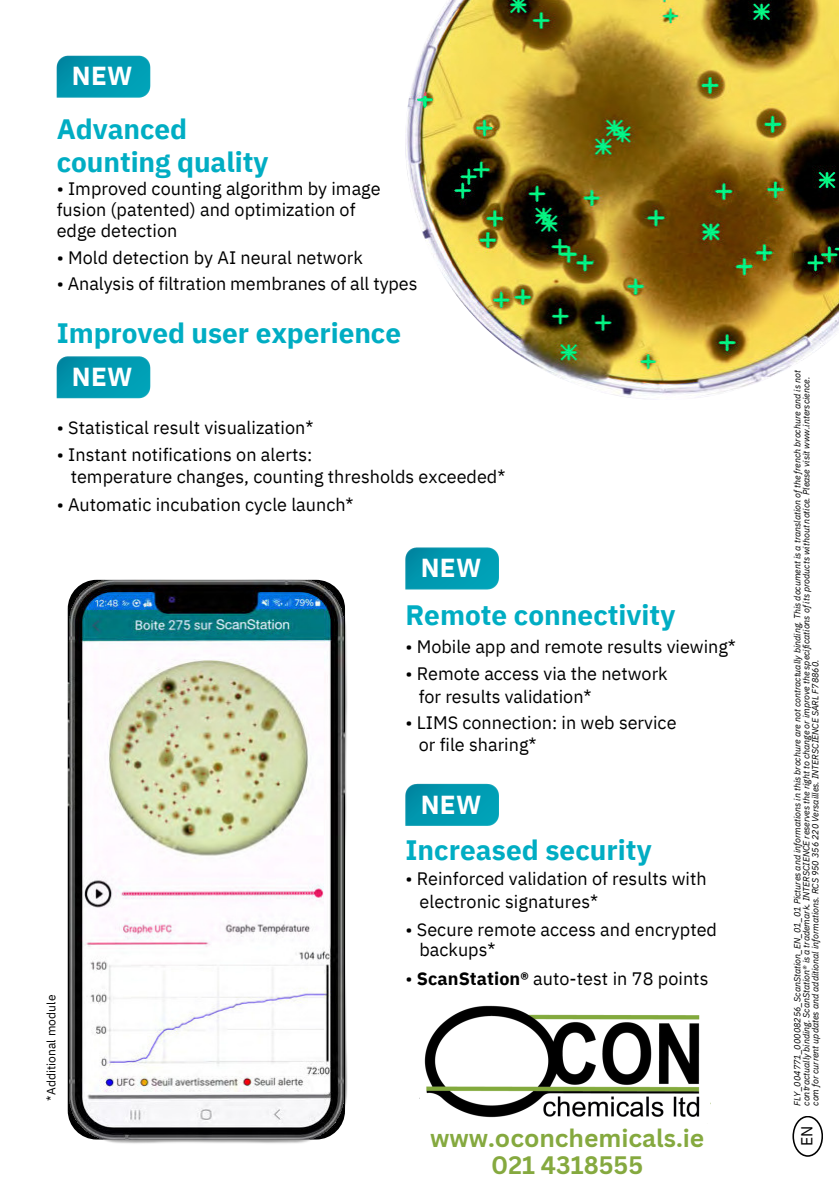
<style>
.page{position:relative;width:839px;height:1191px;background:#fff}
.page>*{position:absolute;margin:0;border:0;box-sizing:border-box;transform-origin:0 0}
.t1{font:700 28px/33px "IBM Plex Sans";letter-spacing:-.005em;color:#00adc3}
.t2{font:700 26px "IBM Plex Sans";letter-spacing:.015em;color:#fff}
.t3{font:700 24.6px/27px "Canva Sans";color:#85a93f;text-align:center}
.t4{font:18px/21px "IBM Plex Sans";color:#000}
.t5{font:15.8px "IBM Plex Sans";color:#000}
.t6{font:12px "IBM Plex Sans";letter-spacing:.01em;color:#000}
.t7{font:italic 9px/9px "IBM Plex Sans";letter-spacing:-.005em;color:#000}
.s1{font-weight:700}
</style>
<div class="page">
<img style="left:67px;top:579px;width:281px;height:565px">
<img style="left:68px;top:580px;width:277px;height:560px;border-radius:29px">
<img style="left:405px;top:0;width:433px;height:399px">
<img style="left:56px;top:356px;width:94px;height:43px">
<svg style="left:792px;top:1116px;width:31px;height:41px"></svg>
<img style="left:56px;top:56px;width:94px;height:42px">
<img style="left:405px;top:547px;width:93px;height:43px">
<img style="left:405px;top:783px;width:93px;height:43px">
<img style="left:419px;top:1005px;width:281px;height:113px">
<h4 class="t2" style="left:72px;top:59px;width:62px">NEW</h4>
<h4 class="t1" style="left:57px;top:112px;width:213px">Advanced counting quality</h4>
<h4 class="t4" style="left:57px;top:178px;width:325px">• Improved counting algorithm by image fusion (patented) and optimization of edge detection</h4>
<p class="t4" style="left:57px;top:247px;width:308px">• Mold detection by AI neural network</p>
<p class="t4" style="left:57px;top:273px;width:362px">• Analysis of filtration membranes of all types</p>
<h2 class="t1" style="left:57px;top:316px;width:346px">Improved user experience</h2>
<h4 class="t2" style="left:72px;top:359px;width:62px">NEW</h4>
<h1 class="t4" style="left:57px;top:417px;width:258px">• Statistical result visualization*</h1>
<h1 class="t4" style="left:57px;top:444px;width:257px">• Instant notifications on alerts:</h1>
<p class="t4" style="left:71px;top:466px;width:436px">temperature changes, counting thresholds exceeded*</p>
<h4 class="t4" style="left:57px;top:494px;width:298px">• Automatic incubation cycle launch*</h4>
<p class="t2" style="left:421px;top:550px;width:62px">NEW</p>
<h4 class="t1" style="left:405px;top:598px;width:271px">Remote connectivity</h4>
<h4 class="t4" style="left:405px;top:636px;width:332px">• Mobile app and remote results viewing*</h4>
<h4 class="t4" style="left:405px;top:663px;width:264px">• Remote access via the network</h4>
<h4 class="t4" style="left:418px;top:686px;width:174px">for results validation*</h4>
<h4 class="t4" style="left:405px;top:712px;width:272px">• LIMS connection: in web service</h4>
<h4 class="t4" style="left:418px;top:733px;width:119px">or file sharing*</h4>
<h1 class="t2" style="left:421px;top:787px;width:62px">NEW</h1>
<h4 class="t6" style="left:43px;top:1101px;width:107px;rotate:-90deg">*Additional module</h4>
<p class="t1" style="left:405px;top:833px;width:248px">Increased security</p>
<p class="t4" style="left:405px;top:868px;width:302px">• Reinforced validation of results with</p>
<h6 class="t4" style="left:419px;top:891px;width:180px">electronic signatures*</h6>
<p class="t4" style="left:405px;top:918px;width:313px">• Secure remote access and encrypted</p>
<p class="t4" style="left:419px;top:939px;width:78px">backups*</p>
<h1 class="t4" style="left:405px;top:967px;width:304px">• <span class="s1">ScanStation®</span> auto-test in 78 points</h1>
<h4 class="t3" style="left:430px;top:1124px;width:276px">www.oconchemicals.ie<br>021 4318555</h4>
<h4 class="t7" style="left:792px;top:1106px;width:737px;rotate:-90deg">FLY_004771_00008256_ScanStation_EN_01_01 Pictures and informations in this brochure are not contractually binding. This document is a translation ofthe french brochure and is not contractually binding. ScanStation® is a trademark. INTERSCIENCE reserves the right to change or improve the specifications ofits products without notice. Please visit www.interscience. com for current updates and additional informations. RCS 950 356 220 Versailles. INTERSCIENCE SARL F78860.</h4>
<h1 class="t5" style="left:796px;top:1146px;width:22px;rotate:-90deg">EN</h1>
</div>
